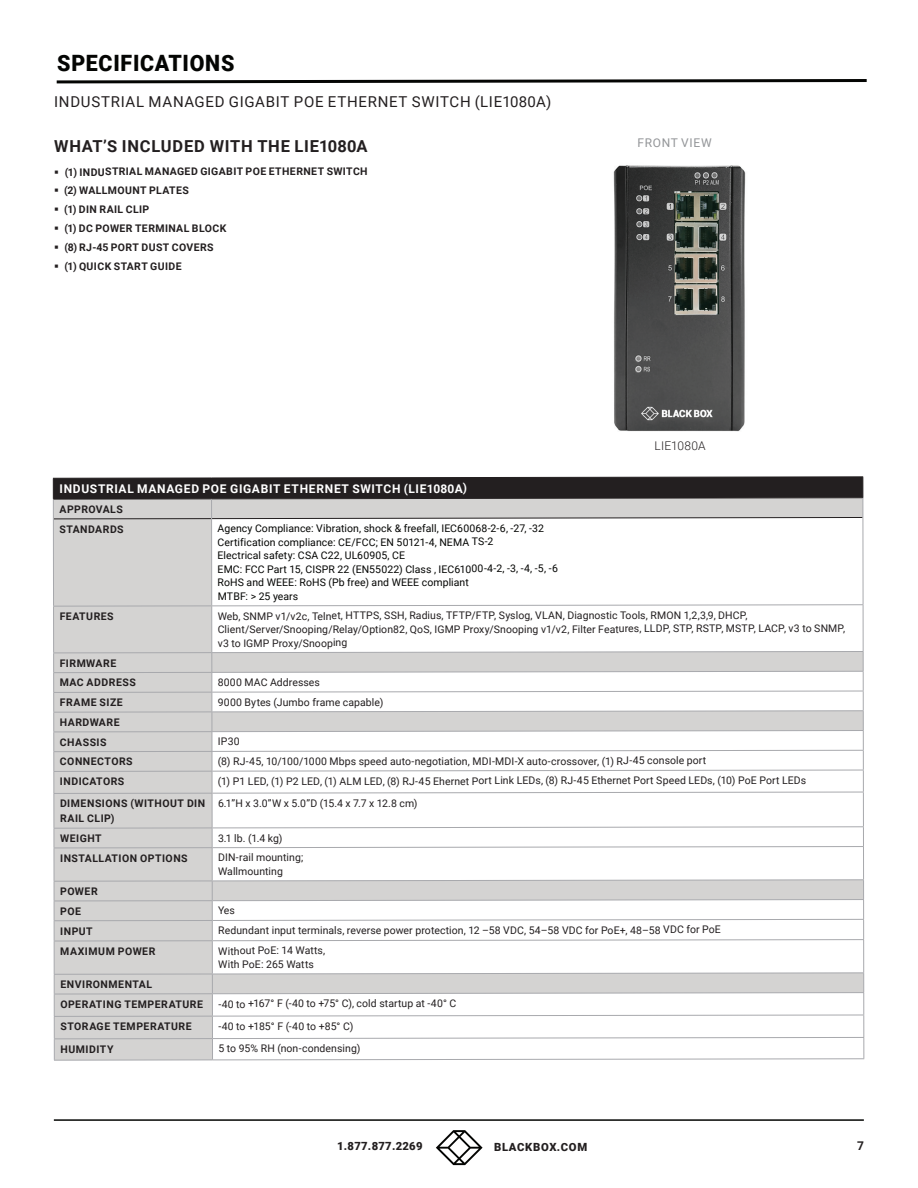
<style>
.page{position:relative;width:918px;height:1188px;background:#fff}
.page>*{position:absolute;margin:0;border:0;box-sizing:border-box;transform-origin:0 0}
.t1{font:900 22.5px "Roboto";letter-spacing:.035em;color:#040503;scale:.95 1}
.t2{font:700 16.5px "Roboto";letter-spacing:.035em;color:#231f20}
.t3{font:15px "Roboto";letter-spacing:.045em;color:#231f20}
.t4{font:700 12px "Roboto";letter-spacing:.055em;color:#fff}
.t5{font:12px "Roboto";letter-spacing:.055em;color:#939598}
.t6{font:300 12px "Roboto";letter-spacing:.01em;color:#231f20}
.t7{font:700 12px "Roboto";color:#231f20}
.t8{font:900 11.25px "Roboto";letter-spacing:.025em;color:#231f20}
.t9{font:900 11.25px "Roboto";letter-spacing:.05em;color:#231f20}
.t10{font:10.5px/13.6px "Roboto";letter-spacing:.005em;color:#231f20}
.t11{font:700 10.5px/19.8px "Roboto";letter-spacing:.04em;color:#231f20}
.t12{font:10.5px/13.5px "Roboto";letter-spacing:.005em;color:#040503}
</style>
<div class="page">
<hr style="left:54px;top:1119px;width:810px;height:2px;background:#040503">
<svg style="left:436px;top:1130px;width:47px;height:35px"></svg>
<svg style="left:56px;top:79px;width:811px;height:5px"></svg>
<svg style="left:53px;top:519px;width:810px;height:541px"></svg>
<hr style="left:53px;top:771px;width:159px;height:1px;background:#a8a9ad">
<hr style="left:53px;top:712px;width:159px;height:1px;background:#a8a9ad">
<hr style="left:53px;top:731px;width:159px;height:1px;background:#a8a9ad">
<hr style="left:53px;top:793px;width:159px;height:1px;background:#a8a9ad">
<hr style="left:54px;top:847px;width:158px;height:1px;background:#a8a9ad">
<hr style="left:53px;top:652px;width:159px;height:1px;background:#a8a9ad">
<hr style="left:53px;top:672px;width:159px;height:1px;background:#a8a9ad">
<hr style="left:53px;top:692px;width:159px;height:1px;background:#a8a9ad">
<hr style="left:53px;top:751px;width:159px;height:1px;background:#a8a9ad">
<hr style="left:54px;top:828px;width:158px;height:1px;background:#a8a9ad">
<hr style="left:53px;top:606px;width:159px;height:1px;background:#a8a9ad">
<svg style="left:212px;top:604px;width:652px;height:3px"></svg>
<hr style="left:54px;top:881px;width:158px;height:1px;background:#a8a9ad">
<hr style="left:54px;top:900px;width:158px;height:1px;background:#a8a9ad">
<hr style="left:54px;top:920px;width:158px;height:1px;background:#a8a9ad">
<hr style="left:54px;top:940px;width:158px;height:1px;background:#a8a9ad">
<hr style="left:54px;top:974px;width:158px;height:1px;background:#a8a9ad">
<hr style="left:54px;top:993px;width:158px;height:1px;background:#a8a9ad">
<hr style="left:54px;top:1016px;width:158px;height:1px;background:#a8a9ad">
<hr style="left:54px;top:1038px;width:158px;height:1px;background:#a8a9ad">
<hr style="left:54px;top:1060px;width:159px;height:1px;background:#a8a9ad">
<hr style="left:211px;top:519px;width:1px;height:87px;background:#a8a9ad">
<hr style="left:211px;top:606px;width:1px;height:46px;background:#a8a9ad">
<hr style="left:212px;top:794px;width:1px;height:34px;background:#a8a9ad">
<hr style="left:212px;top:848px;width:1px;height:33px;background:#a8a9ad">
<hr style="left:212px;top:941px;width:1px;height:33px;background:#a8a9ad">
<svg style="left:53px;top:476px;width:811px;height:43px;background:#777575"></svg>
<hr style="left:53px;top:519px;width:1px;height:87px;background:#a8a9ad">
<hr style="left:53px;top:607px;width:1px;height:46px;background:#a8a9ad">
<svg style="left:53px;top:653px;width:1px;height:140px"></svg>
<hr style="left:53px;top:794px;width:1px;height:34px;background:#a8a9ad">
<svg style="left:54px;top:829px;width:1px;height:19px"></svg>
<hr style="left:54px;top:848px;width:1px;height:33px;background:#a8a9ad">
<svg style="left:54px;top:882px;width:1px;height:59px"></svg>
<hr style="left:54px;top:941px;width:1px;height:33px;background:#a8a9ad">
<svg style="left:54px;top:975px;width:1px;height:85px"></svg>
<hr style="left:863px;top:517px;width:1px;height:87px;background:#a8a9ad">
<hr style="left:863px;top:605px;width:1px;height:46px;background:#a8a9ad">
<svg style="left:211px;top:651px;width:653px;height:143px"></svg>
<hr style="left:863px;top:792px;width:1px;height:34px;background:#a8a9ad">
<svg style="left:211px;top:826px;width:653px;height:22px"></svg>
<hr style="left:863px;top:847px;width:1px;height:32px;background:#a8a9ad">
<svg style="left:211px;top:879px;width:654px;height:63px"></svg>
<hr style="left:863px;top:940px;width:1px;height:32px;background:#a8a9ad">
<svg style="left:212px;top:972px;width:653px;height:89px"></svg>
<img style="left:613px;top:165px;width:133px;height:267px">
<h1 class="t1" style="left:57px;top:47px;width:188px">SPECIFICATIONS</h1>
<h3 class="t3" style="left:54px;top:91px;width:499px">INDUSTRIAL MANAGED GIGABIT POE ETHERNET SWITCH (LIE1080A)</h3>
<h2 class="t2" style="left:54px;top:135px;width:315px">WHAT’S INCLUDED WITH THE LIE1080A</h2>
<p class="t11" style="left:54px;top:161px;width:315px">▪ (1) INDUSTRIAL MANAGED GIGABIT POE ETHERNET SWITCH</p>
<p class="t11" style="left:54px;top:180px;width:136px">▪ (2) WALLMOUNT PLATES</p>
<p class="t11" style="left:54px;top:199px;width:97px">▪ (1) DIN RAIL CLIP</p>
<p class="t11" style="left:54px;top:218px;width:174px">▪ (1) DC POWER TERMINAL BLOCK</p>
<p class="t11" style="left:54px;top:237px;width:161px">▪ (8) RJ-45 PORT DUST COVERS</p>
<p class="t11" style="left:54px;top:256px;width:129px">▪ (1) QUICK START GUIDE</p>
<p class="t4" style="left:59px;top:480px;width:409px">INDUSTRIAL MANAGED POE GIGABIT ETHERNET SWITCH (LIE1080A)</p>
<p class="t11" style="left:60px;top:499px;width:66px">APPROVALS<br>STANDARDS</p>
<p class="t12" style="left:218px;top:521px;width:342px">Agency Compliance: Vibration, shock &amp; freefall, IEC60068-2-6, -27, -32<br>Certification compliance: CE/FCC; EN 50121-4, NEMA TS-2<br>Electrical safety: CSA C22, UL60905, CE<br>EMC: FCC Part 15, CISPR 22 (EN55022) Class , IEC61000-4-2, -3, -4, -5, -6<br>RoHS and WEEE: RoHS (Pb free) and WEEE compliant<br>MTBF: &gt; 25 years</p>
<p class="t5" style="left:637px;top:134px;width:76px">FRONT VIEW</p>
<p class="t6" style="left:654px;top:437px;width:53px">LIE1080A</p>
<p class="t11" style="left:60px;top:606px;width:56px">FEATURES</p>
<p class="t10" style="left:218px;top:608px;width:629px">Web, SNMP v1/v2c, Telnet, HTTPS, SSH, Radius, TFTP/FTP, Syslog, VLAN, Diagnostic Tools, RMON 1,2,3,9, DHCP,<br>Client/Server/Snooping/Relay/Option82, QoS, IGMP Proxy/Snooping v1/v2, Filter Features, LLDP, STP, RSTP, MSTP, LACP, v3 to SNMP, v3 to IGMP Proxy/Snooping</p>
<p class="t11" style="left:60px;top:653px;width:78px">FIRMWARE<br>MAC ADDRESS</p>
<p class="t10" style="left:218px;top:675px;width:104px">8000 MAC Addresses</p>
<p class="t11" style="left:60px;top:692px;width:64px">FRAME SIZE</p>
<p class="t10" style="left:218px;top:695px;width:167px">9000 Bytes (Jumbo frame capable)</p>
<p class="t11" style="left:60px;top:712px;width:61px">HARDWARE<br>CHASSIS</p>
<p class="t10" style="left:218px;top:734px;width:23px">IP30</p>
<p class="t11" style="left:60px;top:751px;width:74px">CONNECTORS</p>
<p class="t10" style="left:218px;top:754px;width:490px">(8) RJ-45, 10/100/1000 Mbps speed auto-negotiation, MDI-MDI-X auto-crossover, (1) RJ-45 console port</p>
<p class="t11" style="left:60px;top:771px;width:66px">INDICATORS</p>
<p class="t10" style="left:218px;top:773px;width:590px">(1) P1 LED, (1) P2 LED, (1) ALM LED, (8) RJ-45 Ehernet Port Link LEDs, (8) RJ-45 Ethernet Port Speed LEDs, (10) PoE Port LEDs</p>
<p class="t11" style="left:60px;top:795px;width:147px;line-height:15.1px">DIMENSIONS (WITHOUT DIN<br>RAIL CLIP)</p>
<p class="t10" style="left:218px;top:796px;width:201px">6.1”H x 3.0”W x 5.0”D (15.4 x 7.7 x 12.8 cm)</p>
<p class="t11" style="left:60px;top:828px;width:43px">WEIGHT</p>
<p class="t10" style="left:218px;top:831px;width:66px">3.1 lb. (1.4 kg)</p>
<p class="t11" style="left:60px;top:848px;width:129px">INSTALLATION OPTIONS</p>
<p class="t10" style="left:218px;top:851px;width:87px">DIN-rail mounting;<br>Wallmounting</p>
<p class="t11" style="left:60px;top:881px;width:39px">POWER<br>POE</p>
<p class="t10" style="left:218px;top:904px;width:18px">Yes</p>
<p class="t11" style="left:60px;top:921px;width:34px">INPUT</p>
<p class="t10" style="left:218px;top:923px;width:504px">Redundant input terminals, reverse power protection, 12 –58 VDC, 54–58 VDC for PoE+, 48–58 VDC for PoE</p>
<p class="t11" style="left:60px;top:941px;width:97px">MAXIMUM POWER</p>
<p class="t10" style="left:218px;top:944px;width:109px">Without PoE: 14 Watts,<br>With PoE: 265 Watts</p>
<p class="t11" style="left:60px;top:974px;width:144px">ENVIRONMENTAL<br>OPERATING TEMPERATURE</p>
<p class="t10" style="left:218px;top:996px;width:240px">-40 to +167° F (-40 to +75° C), cold startup at -40° C</p>
<p class="t11" style="left:60px;top:1016px;width:133px">STORAGE TEMPERATURE</p>
<p class="t10" style="left:218px;top:1019px;width:136px">-40 to +185° F (-40 to +85° C)</p>
<p class="t11" style="left:60px;top:1039px;width:55px">HUMIDITY</p>
<p class="t10" style="left:218px;top:1041px;width:143px">5 to 95% RH (non-condensing)</p>
<p class="t8" style="left:337px;top:1138px;width:87px">1.877.877.2269</p>
<p class="t9" style="left:494px;top:1139px;width:95px">BLACKBOX.COM</p>
<p class="t7" style="left:857px;top:1137px;width:8px">7</p>
</div>
